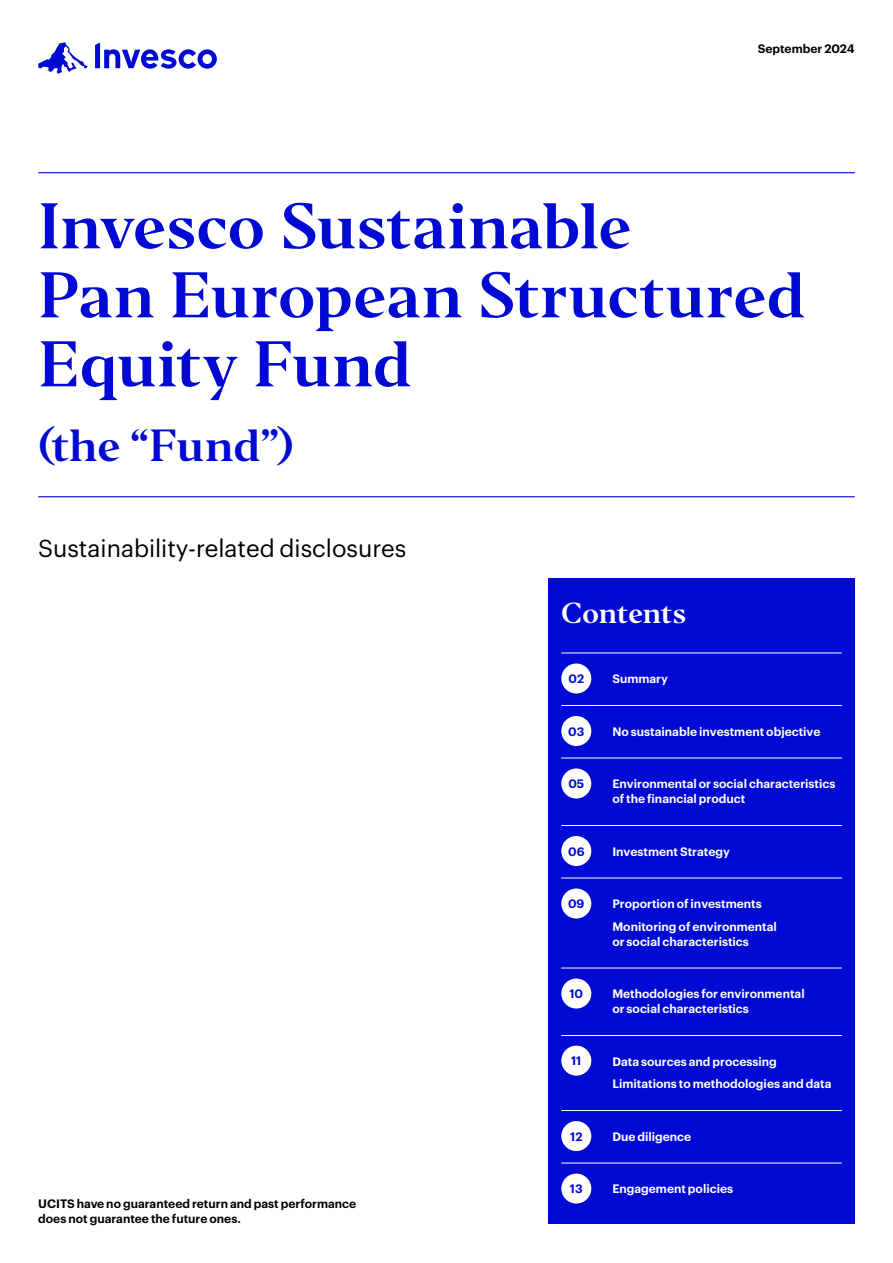
<style>
.page{position:relative;width:893px;height:1263px;background:#fff}
.page>*{position:absolute;margin:0;border:0;box-sizing:border-box;transform-origin:0 0}
.t1{font:60px/69px "Invesco Editor";letter-spacing:-.01em;color:#000ad2}
.t2{font:42px "Invesco Editor";letter-spacing:-.01em;color:#000ad2}
.t3{font:27px "Invesco Editor";letter-spacing:-.01em;color:#fff}
.t4{font:24px "Graphik";color:#000}
.t5{font:600 12px/15px "Graphik";color:#fff}
.t6{font:600 12px/15px "Graphik";color:#000}
.t7{font:600 12px "Graphik";color:#000ad2}
</style>
<div class="page">
<svg style="left:38px;top:43px;width:50px;height:31px"></svg>
<svg style="left:95px;top:43px;width:122px;height:26px"></svg>
<div style="left:549px;top:578px;width:306px;height:645px;background:#000ad2"></div>
<hr style="left:561px;top:653px;width:281px;height:1px;background:#fff">
<hr style="left:561px;top:705px;width:281px;height:1px;background:#fff">
<hr style="left:561px;top:758px;width:281px;height:1px;background:#fff">
<hr style="left:561px;top:825px;width:281px;height:1px;background:#fff">
<hr style="left:561px;top:878px;width:281px;height:1px;background:#fff">
<hr style="left:561px;top:968px;width:281px;height:1px;background:#fff">
<hr style="left:561px;top:1035px;width:281px;height:1px;background:#fff">
<hr style="left:561px;top:1110px;width:281px;height:1px;background:#fff">
<hr style="left:561px;top:1163px;width:281px;height:1px;background:#fff">
<div style="left:561px;top:663px;width:30px;height:30px;background:#fff;border-radius:50%"></div>
<div style="left:561px;top:716px;width:30px;height:30px;background:#fff;border-radius:50%"></div>
<div style="left:561px;top:768px;width:30px;height:30px;background:#fff;border-radius:50%"></div>
<div style="left:561px;top:836px;width:30px;height:30px;background:#fff;border-radius:50%"></div>
<div style="left:561px;top:888px;width:30px;height:30px;background:#fff;border-radius:50%"></div>
<div style="left:561px;top:978px;width:30px;height:30px;background:#fff;border-radius:50%"></div>
<div style="left:561px;top:1046px;width:30px;height:30px;background:#fff;border-radius:50%"></div>
<div style="left:561px;top:1121px;width:30px;height:30px;background:#fff;border-radius:50%"></div>
<div style="left:561px;top:1173px;width:30px;height:30px;background:#fff;border-radius:50%"></div>
<hr style="left:38px;top:172px;width:817px;height:1px;background:#000ad2">
<hr style="left:38px;top:496px;width:817px;height:1px;background:#000ad2">
<p class="t6" style="left:758px;top:40px;width:98px">September 2024</p>
<h1 class="t1" style="left:38px;top:192px;width:769px">Invesco Sustainable<br>Pan European Structured<br>Equity Fund</h1>
<h2 class="t2" style="left:38px;top:419px;width:257px">(the “Fund”)</h2>
<h3 class="t4" style="left:38px;top:531px;width:370px">Sustainability-related disclosures</h3>
<p class="t6" style="left:38px;top:1195px;width:319px">UCITS have no guaranteed return and past performance does not guarantee the future ones.</p>
<h3 class="t3" style="left:561px;top:596px;width:127px">Contents</h3>
<p class="t7" style="left:568px;top:670px;width:17px">02</p>
<p class="t5" style="left:612px;top:670px;width:57px">Summary</p>
<p class="t7" style="left:568px;top:722px;width:18px">03</p>
<p class="t5" style="left:612px;top:723px;width:210px">No sustainable investment objective</p>
<p class="t7" style="left:568px;top:775px;width:17px">05</p>
<p class="t5" style="left:612px;top:775px;width:225px">Environmental or social characteristics of the financial product</p>
<p class="t7" style="left:568px;top:842px;width:18px">06</p>
<p class="t5" style="left:612px;top:843px;width:119px">Investment Strategy</p>
<p class="t7" style="left:568px;top:895px;width:18px">09</p>
<p class="t5" style="left:612px;top:892px;width:166px;line-height:22.5px">Proportion of investments<br>Monitoring of environmental</p>
<p class="t5" style="left:612px;top:933px;width:138px">or social characteristics</p>
<p class="t7" style="left:569px;top:985px;width:15px">10</p>
<p class="t5" style="left:612px;top:985px;width:194px">Methodologies for environmental or social characteristics</p>
<p class="t7" style="left:571px;top:1052px;width:12px">11</p>
<p class="t5" style="left:612px;top:1049px;width:221px;line-height:22.5px">Data sources and processing<br>Limitations to methodologies and data</p>
<p class="t7" style="left:570px;top:1127px;width:14px">12</p>
<p class="t5" style="left:612px;top:1128px;width:80px">Due diligence</p>
<p class="t7" style="left:570px;top:1180px;width:14px">13</p>
<p class="t5" style="left:612px;top:1180px;width:122px">Engagement policies</p>
</div>
